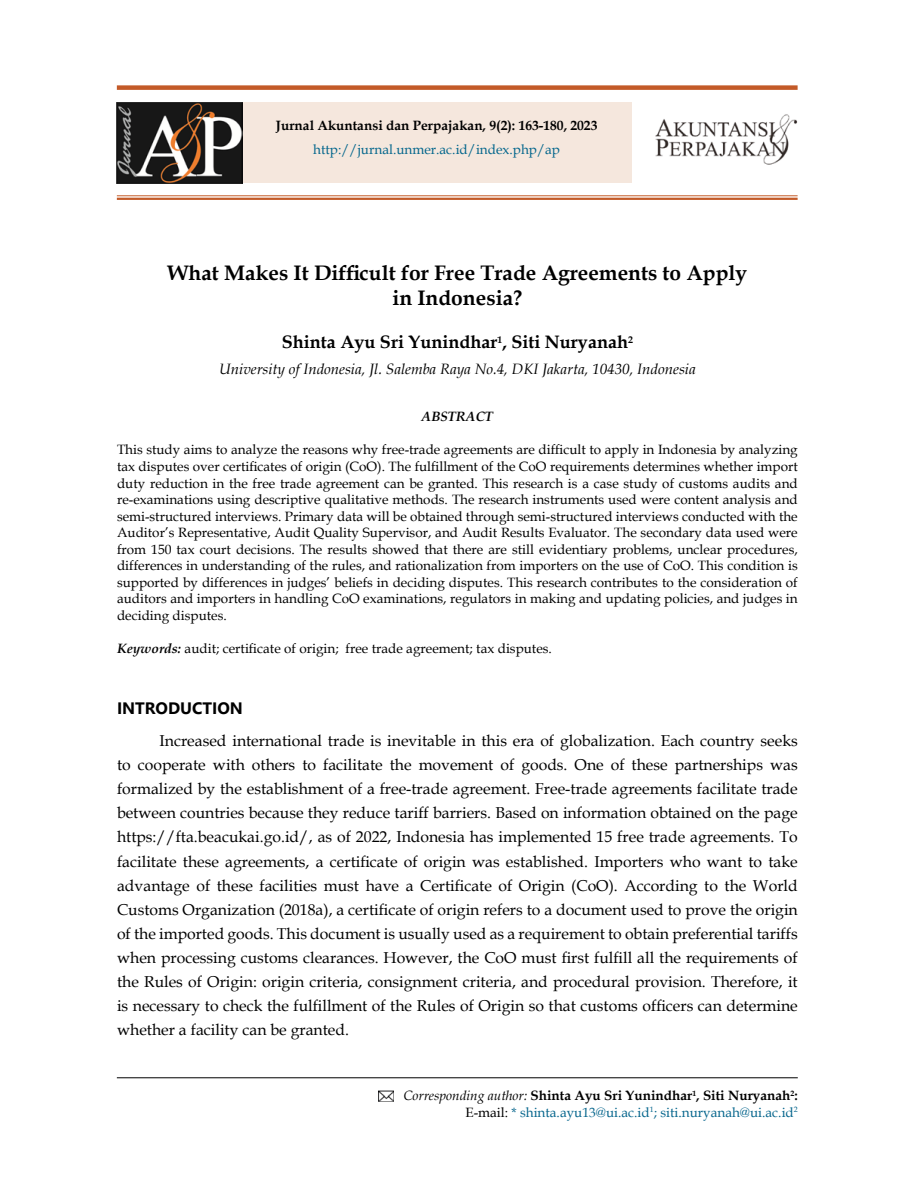
<style>
.page{position:relative;width:915px;height:1191px;background:#fff}
.page>*{position:absolute;margin:0;border:0;box-sizing:border-box;transform-origin:0 0}
.t1{font:700 21px/25.2px "Book Antiqua";color:#000;text-align:center}
.t2{font:700 18px "Book Antiqua";color:#000}
.t3{font:700 16.5px "Segoe UI";color:#000}
.t4{font:15.75px/24px "Book Antiqua";color:#000;text-align:justify}
.t5{font:italic 15px "Book Antiqua";color:#000}
.t6{font:13.5px/16.5px "Book Antiqua";color:#000;text-align:justify}
.t7{font:13.5px/16.5px "Book Antiqua";color:#07668d;text-align:right}
.t8{font:700 13.5px "Book Antiqua";color:#000}
.t9{font:13.5px "Book Antiqua";color:#03668c}
.t10{font:italic 700 13.5px "Book Antiqua";color:#000}
.s1{font-weight:700;font-style:italic}
.s2{font-style:italic;color:#000}
.s3{font-weight:700;color:#000}
.s4{color:#000}
</style>
<div class="page">
<div style="left:228px;top:102px;width:404px;height:81px;background:#f5e7dd"></div>
<div style="left:117px;top:85px;width:680px;height:5px;background:#c35a28"></div>
<hr style="left:117px;top:195px;width:680px;height:1px;background:#c35a28">
<hr style="left:117px;top:198px;width:680px;height:2px;background:#c35a28">
<img style="left:378px;top:1090px;width:15px;height:11px">
<img style="left:117px;top:102px;width:125px;height:81px">
<img style="left:655px;top:114px;width:142px;height:51px">
<hr style="left:117px;top:1077px;width:680px;height:1px;background:#000">
<p class="t8" style="left:276px;top:116px;width:323px">Jurnal Akuntansi dan Perpajakan, 9(2): 163-180, 2023</p>
<p class="t9" style="left:313px;top:140px;width:248px">http://jurnal.unmer.ac.id/index.php/ap</p>
<h1 class="t1" style="left:167px;top:260px;width:581px">What Makes It Difficult for Free Trade Agreements to Apply in Indonesia?</h1>
<h2 class="t2" style="left:282px;top:329px;width:352px">Shinta Ayu Sri Yunindhar<sup>1</sup>, Siti Nuryanah<sup>2</sup></h2>
<p class="t5" style="left:219px;top:359px;width:478px">University of Indonesia, Jl. Salemba Raya No.4, DKI Jakarta, 10430, Indonesia</p>
<p class="t10" style="left:421px;top:407px;width:73px">ABSTRACT</p>
<p class="t6" style="left:117px;top:441px;width:682px">This study aims to analyze the reasons why free-trade agreements are difficult to apply in Indonesia by analyzing tax disputes over certificates of origin (CoO). The fulfillment of the CoO requirements determines whether import duty reduction in the free trade agreement can be granted. This research is a case study of customs audits and re-examinations using descriptive qualitative methods. The research instruments used were content analysis and semi-structured interviews. Primary data will be obtained through semi-structured interviews conducted with the Auditor’s Representative, Audit Quality Supervisor, and Audit Results Evaluator. The secondary data used were from 150 tax court decisions. The results showed that there are still evidentiary problems, unclear procedures, differences in understanding of the rules, and rationalization from importers on the use of CoO. This condition is supported by differences in judges’ beliefs in deciding disputes. This research contributes to the consideration of auditors and importers in handling CoO examinations, regulators in making and updating policies, and judges in deciding disputes.</p>
<p class="t6" style="left:117px;top:640px;width:436px"><span class="s1">Keywords:</span> audit; certificate of origin; free trade agreement; tax disputes.</p>
<p class="t3" style="left:117px;top:692px;width:127px">INTRODUCTION</p>
<p class="t4" style="left:117px;top:728px;width:682px;text-indent:43px">Increased international trade is inevitable in this era of globalization. Each country seeks to cooperate with others to facilitate the movement of goods. One of these partnerships was formalized by the establishment of a free-trade agreement. Free-trade agreements facilitate trade between countries because they reduce tariff barriers. Based on information obtained on the page https://fta.beacukai.go.id/, as of 2022, Indonesia has implemented 15 free trade agreements. To facilitate these agreements, a certificate of origin was established. Importers who want to take advantage of these facilities must have a Certificate of Origin (CoO). According to the World Customs Organization (2018a), a certificate of origin refers to a document used to prove the origin of the imported goods. This document is usually used as a requirement to obtain preferential tariffs when processing customs clearances. However, the CoO must first fulfill all the requirements of the Rules of Origin: origin criteria, consignment criteria, and procedural provision. Therefore, it is necessary to check the fulfillment of the Rules of Origin so that customs officers can determine whether a facility can be granted.</p>
<p class="t7" style="left:403px;top:1087px;width:396px"><span class="s2">Corresponding author:</span> <span class="s3">Shinta Ayu Sri Yunindhar</span><sup>1</sup><span class="s3">, Siti Nuryanah</span><sup>2</sup><span class="s3">:<br></span><span class="s4">E-mail:</span> * shinta.ayu13@ui.ac.id<sup>1</sup>; siti.nuryanah@ui.ac.id<sup>2</sup></p>
</div>
